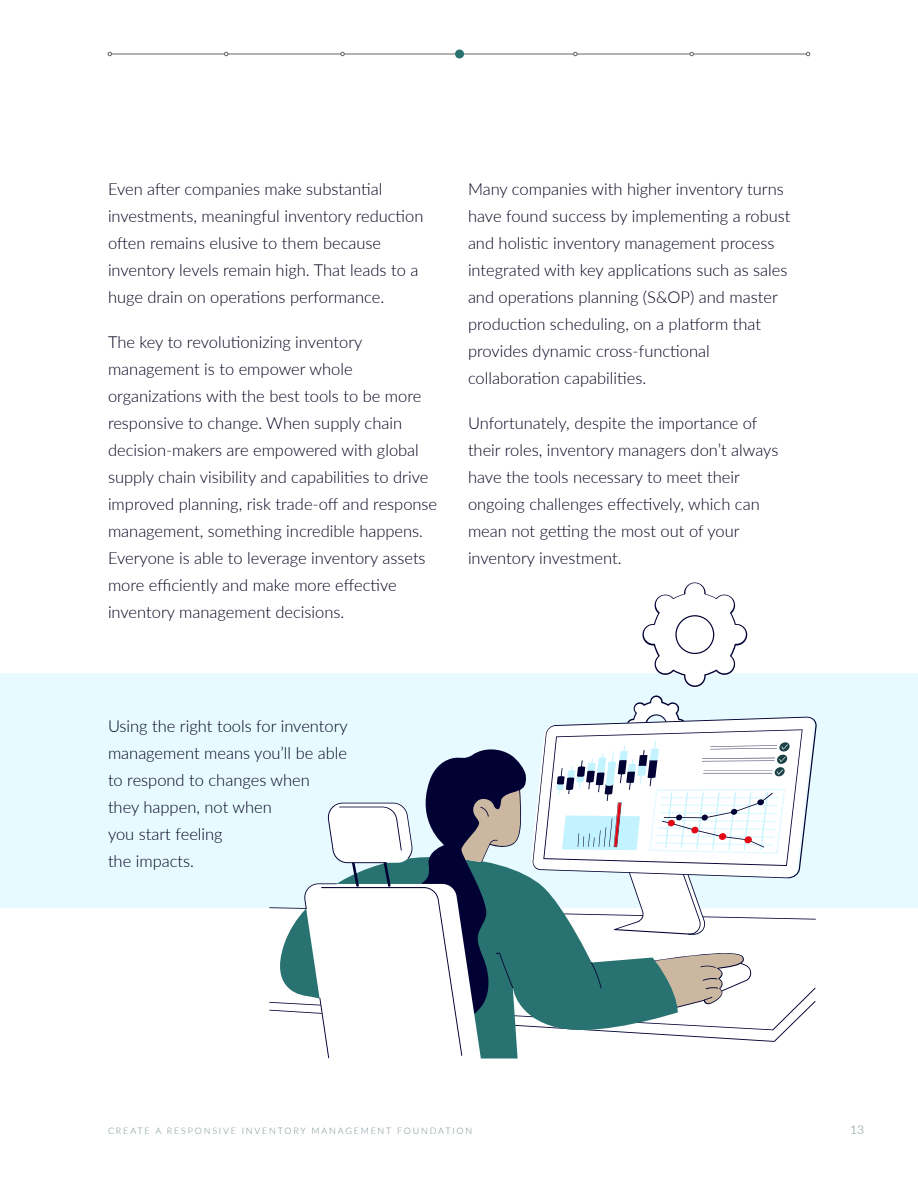
<style>
.page{position:relative;width:918px;height:1188px;background:#fff}
.page>*{position:absolute;margin:0;border:0;box-sizing:border-box;transform-origin:0 0}
.Body_Text{font:300 16.5px/27px "Lato";color:#00001d}
.t1{font:300 12px "Lato";color:#768d90}
.t2{font:300 9px "Lato";letter-spacing:.2em;color:#768d90}
</style>
<div class="page">
<div style="left:0;top:673px;width:918px;height:235px;background:#e7faff"></div>
<svg style="left:642px;top:582px;width:105px;height:106px"></svg>
<svg style="left:269px;top:695px;width:547px;height:364px"></svg>
<hr style="left:702px;top:758px;width:73px;height:1px;background:#010233">
<hr style="left:702px;top:761px;width:72px;height:1px;background:#010233">
<hr style="left:108px;top:54px;width:702px;height:1px;background:#666">
<svg style="left:108px;top:52px;width:4px;height:4px"></svg>
<svg style="left:224px;top:52px;width:4px;height:4px"></svg>
<svg style="left:806px;top:52px;width:4px;height:4px"></svg>
<svg style="left:690px;top:52px;width:4px;height:4px"></svg>
<svg style="left:573px;top:52px;width:4px;height:4px"></svg>
<div style="left:455px;top:50px;width:9px;height:8px;background:#287271;border-radius:50%"></div>
<p class="Body_Text" style="left:108px;top:175px;width:317px">Even after companies make substantial investments, meaningful inventory reduction often remains elusive to them because inventory levels remain high. That leads to a huge drain on operations performance.</p>
<p class="Body_Text" style="left:108px;top:328px;width:331px">The key to revolutionizing inventory management is to empower whole organizations with the best tools to be more responsive to change. When supply chain decision-makers are empowered with global supply chain visibility and capabilities to drive improved planning, risk trade-off and response management, something incredible happens.<br>Everyone is able to leverage inventory assets more efficiently and make more effective inventory management decisions.</p>
<p class="Body_Text" style="left:468px;top:175px;width:324px">Many companies with higher inventory turns have found success by implementing a robust and holistic inventory management process integrated with key applications such as sales and operations planning (S&amp;OP) and master production scheduling, on a platform that provides dynamic cross-functional collaboration capabilities.</p>
<p class="Body_Text" style="left:468px;top:409px;width:312px">Unfortunately, despite the importance of their roles, inventory managers don’t always have the tools necessary to meet their ongoing challenges effectively, which can mean not getting the most out of your inventory investment.</p>
<p class="Body_Text" style="left:108px;top:712px;width:241px">Using the right tools for inventory management means you’ll be able to respond to changes when<br>they happen, not when<br>you start feeling<br>the impacts.</p>
<p class="t2" style="left:108px;top:1125px;width:366px">CREATE A RESPONSIVE INVENTORY MANAGEMENT FOUNDATION</p>
<p class="t1" style="left:850px;top:1121px;width:15px">13</p>
</div>
